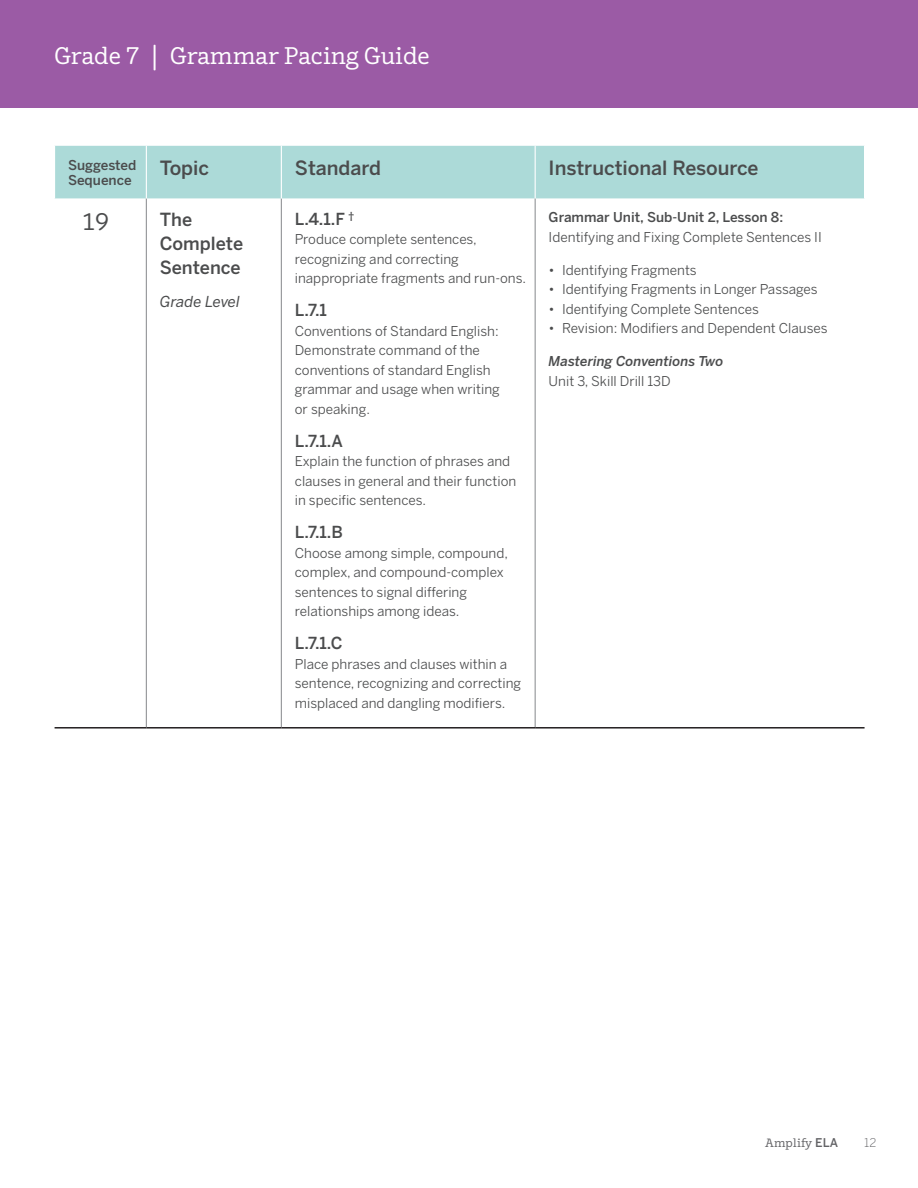
<style>
.page{position:relative;width:918px;height:1188px;background:#fff}
.page>*{position:absolute;margin:0;border:0;box-sizing:border-box;transform-origin:0 0}
.t1{font:24px "Amplify";color:#fff}
.Number{font:24px "Amplify";color:#4b4c4d}
.h2_Table_HeaderText{font:500 19.5px "Benton Sans";color:#4b4c4d}
.Table_Topic{font:500 18px/24px "Benton Sans";color:#4b4c4d}
.Standard_Text{font:500 16.5px "Benton Sans";color:#4b4c4d}
.Table_Topic-2{font:italic 15px "Benton Sans";letter-spacing:-.01em;color:#4b4c4d}
.Standard_Text-2{font:13.5px/19.5px "Benton Sans";color:#4b4c4d}
.Table_ResourceCol_1s{font:13.5px/19.5px "Benton Sans";color:#4b4c4d}
.Table_ResourceCol{font:italic 500 13.5px/19.5px "Benton Sans";color:#4b4c4d}
.h2_Table_HeaderText-2{font:500 13.5px/15px "Benton Sans";color:#4b4c4d}
.t2{font:12px "Amplify";letter-spacing:.02em;color:#636366}
.t3{font:300 12px "Benton Sans";color:#636366}
.s1{font-size:27px}
.s2{font-weight:500}
.s3{font-weight:400;font-style:normal}
.s4{font-family:"Benton Sans";font-weight:500}
</style>
<div class="page">
<div style="left:0;top:0;width:918px;height:108px;background:#9b5ba5"></div>
<div style="left:55px;top:146px;width:809px;height:52px;background:#acdad8"></div>
<hr style="left:535px;top:198px;width:1px;height:529px;background:#939598">
<hr style="left:146px;top:198px;width:1px;height:529px;background:#939598">
<hr style="left:281px;top:198px;width:1px;height:529px;background:#939598">
<hr style="left:281px;top:146px;width:1px;height:52px;background:#fff">
<hr style="left:535px;top:146px;width:1px;height:52px;background:#fff">
<hr style="left:55px;top:727px;width:91px;height:2px;background:#231f20">
<hr style="left:146px;top:727px;width:135px;height:2px;background:#231f20">
<hr style="left:281px;top:727px;width:254px;height:2px;background:#231f20">
<hr style="left:535px;top:727px;width:330px;height:2px;background:#231f20">
<hr style="left:146px;top:146px;width:1px;height:52px;background:#fff">
<h1 class="t1" style="left:54px;top:41px;width:377px">Grade 7 <span class="s1">|</span> Grammar Pacing Guide</h1>
<p class="h2_Table_HeaderText-2" style="left:68px;top:158px;width:70px">Suggested<br>Sequence</p>
<p class="h2_Table_HeaderText" style="left:160px;top:156px;width:51px">Topic</p>
<p class="h2_Table_HeaderText" style="left:295px;top:156px;width:88px">Standard</p>
<p class="h2_Table_HeaderText" style="left:549px;top:156px;width:211px">Instructional Resource</p>
<p class="Number" style="left:82px;top:207px;width:28px">19</p>
<p class="Table_Topic" style="left:160px;top:207px;width:85px">The<br>Complete<br>Sentence</p>
<p class="Table_Topic-2" style="left:160px;top:292px;width:81px">Grade Level</p>
<p class="Standard_Text" style="left:295px;top:208px;width:61px">L.4.1.F <sup>†</sup></p>
<p class="Standard_Text-2" style="left:295px;top:229px;width:233px">Produce complete sentences, recognizing and correcting inappropriate fragments and run-ons.</p>
<p class="Standard_Text" style="left:295px;top:300px;width:34px">L.7.1</p>
<p class="Standard_Text-2" style="left:295px;top:321px;width:206px">Conventions of Standard English:<br>Demonstrate command of the conventions of standard English grammar and usage when writing or speaking.</p>
<p class="Standard_Text" style="left:295px;top:430px;width:50px">L.7.1.A</p>
<p class="Standard_Text-2" style="left:295px;top:451px;width:223px">Explain the function of phrases and clauses in general and their function in specific sentences.</p>
<p class="Standard_Text" style="left:295px;top:522px;width:50px">L.7.1.B</p>
<p class="Standard_Text-2" style="left:295px;top:543px;width:215px">Choose among simple, compound, complex, and compound-complex sentences to signal differing relationships among ideas.</p>
<p class="Standard_Text" style="left:295px;top:633px;width:49px">L.7.1.C</p>
<p class="Standard_Text-2" style="left:295px;top:654px;width:228px">Place phrases and clauses within a sentence, recognizing and correcting misplaced and dangling modifiers.</p>
<p class="Table_ResourceCol_1s" style="left:549px;top:208px;width:275px"><span class="s2">Grammar Unit, Sub-Unit 2, Lesson 8:<br></span>Identifying and Fixing Complete Sentences II</p>
<p class="Standard_Text-2" style="left:549px;top:260px;width:150px">• Identifying Fragments</p>
<p class="Standard_Text-2" style="left:549px;top:280px;width:270px">• Identifying Fragments in Longer Passages</p>
<p class="Standard_Text-2" style="left:549px;top:299px;width:212px">• Identifying Complete Sentences</p>
<p class="Standard_Text-2" style="left:549px;top:319px;width:280px">• Revision: Modifiers and Dependent Clauses</p>
<p class="Table_ResourceCol" style="left:549px;top:352px;width:176px">Mastering Conventions Two<br><span class="s3">Unit 3, Skill Drill 13D</span></p>
<p class="t2" style="left:765px;top:1136px;width:75px">Amplify <span class="s4">ELA</span></p>
<p class="t3" style="left:864px;top:1136px;width:14px">12</p>
</div>
